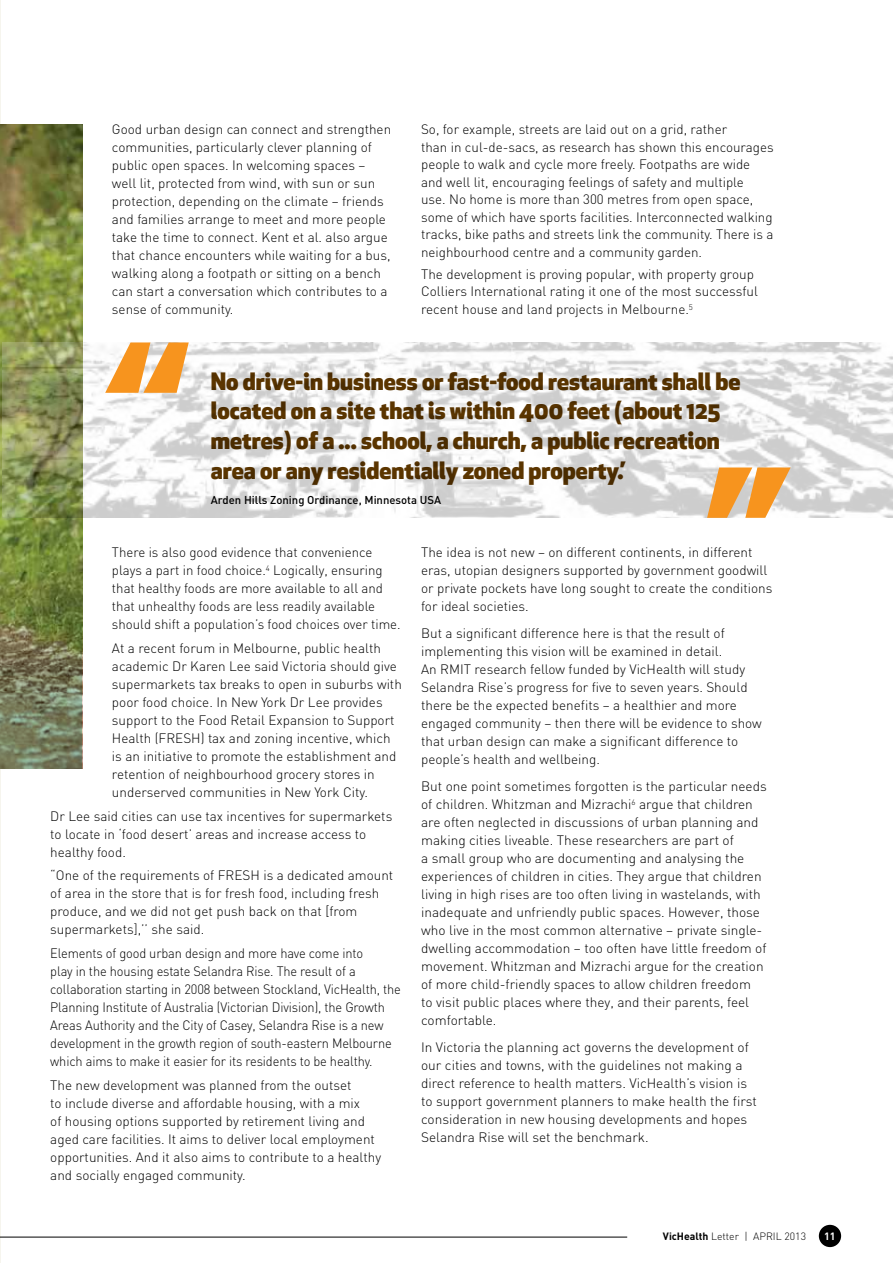
<style>
.page{position:relative;width:893px;height:1263px;background:#fff}
.page>*{position:absolute;margin:0;border:0;box-sizing:border-box;transform-origin:0 0}
.t1{font:italic 700 201.3px "Apex New";color:#f7941e}
.t2{font:800 23.4px/29.5px "Apex New";color:#5c3600}
.t3{font:300 13.5px/18px "DIN";color:#000}
.t4{font:300 13.5px/18px "DIN";color:#000;scale:.95 1}
.t5{font:500 11.25px "DIN";color:#000}
.t6{font:300 10.5px "DIN";color:#000}
.t7{font:700 10.5px "DIN";color:#fff}
.s1{font-weight:700}
</style>
<div class="page">
<hr style="left:0;top:0;width:1px;height:1263px;background:#f6f5ee">
<img style="left:0;top:124px;width:82px;height:445px">
<svg style="left:0;top:569px;width:82px;height:199px;background:#747c51"></svg>
<img style="left:2px;top:342px;width:891px;height:176px">
<hr style="left:0;top:1237px;width:627px;height:1px;background:#000">
<div style="left:819px;top:1225px;width:22px;height:22px;background:#000;border-radius:50%"></div>
<p class="t3" style="left:112px;top:120px;width:281px">Good urban design can connect and strengthen communities, particularly clever planning of public open spaces. I n welcoming spaces – well lit, protected from wind, with sun or sun protection, depending on the climate – friends and families arrange to meet and more people take the time to connect. Kent et al. also argue that chance encounters while waiting for a bus, walking along a footpath or sitting on a bench can start a conversation which contributes to a sense of community.</p>
<p class="t3" style="left:421px;top:120px;width:354px;line-height:17.5px">So, for example, streets are laid out on a grid, rather<br>than in cul-de-sacs, as research has shown this encourages people to walk and cycle more freely. Footpaths are wide and well lit, encouraging feelings of safety and multiple<br>use. No home is more than 300 metres from open space, some of which have sports facilities. I nterconnected walking tracks, bike paths and streets link the community. There is a neighbourhood centre and a community garden.</p>
<p class="t3" style="left:421px;top:265px;width:338px">The development is proving popular, with property group<br>Colliers I nternational rating it one of the most successful recent house and land projects in Melbourne.<sup>5</sup></p>
<h1 class="t1" style="left:101px;top:274px;width:82px">“</h1>
<h2 class="t2" style="left:211px;top:366px;width:531px">No drive-in business or fast-food restaurant shall be located on a site that is within 400 feet (about 125 metres) of a ... school, a church, a public recreation area or any residentially zoned property.’</h2>
<h1 class="t1" style="left:695px;top:399px;width:82px">”</h1>
<p class="t5" style="left:211px;top:493px;width:232px">Arden Hills Zoning Ordinance, Minnesota USA</p>
<p class="t3" style="left:112px;top:543px;width:290px">There is also good evidence that convenience plays a part in food choice.<sup>4</sup> Logically, ensuring that healthy foods are more available to all and that unhealthy foods are less readily available should shift a population’s food choices over time.</p>
<p class="t3" style="left:112px;top:639px;width:291px">At a recent forum in Melbourne, public health academic Dr Karen Lee said Victoria should give supermarkets tax breaks to open in suburbs with poor food choice. I n New York Dr Lee provides support to the Food Retail Expansion to Support Health (FRESH) tax and zoning incentive, which is an initiative to promote the establishment and retention of neighbourhood grocery stores in underserved communities in New York City.</p>
<p class="t3" style="left:50px;top:807px;width:344px">Dr Lee said cities can use tax incentives for supermarkets to locate in ‘food desert’ areas and increase access to healthy food.</p>
<p class="t3" style="left:50px;top:866px;width:345px">“One of the requirements of FRESH is a dedicated amount of area in the store that is for fresh food, including fresh produce, and we did not get push back on that [from supermarkets],’’ she said.</p>
<p class="t4" style="left:50px;top:944px;width:370px">Elements of good urban design and more have come into<br>play in the housing estate Selandra Rise. The result of a collaboration starting in 2008 between Stockland, VicHealth, the Planning I nstitute of Australia (Victorian Division), the Growth Areas Authority and the City of Casey, Selandra Rise is a new development in the growth region of south-eastern Melbourne which aims to make it easier for its residents to be healthy.</p>
<p class="t3" style="left:50px;top:1075px;width:332px">The new development was planned from the outset<br>to include diverse and affordable housing, with a mix<br>of housing options supported by retirement living and aged care facilities. It aims to deliver local employment opportunities. And it also aims to contribute to a healthy and socially engaged community.</p>
<p class="t3" style="left:421px;top:543px;width:353px">The idea is not new – on different continents, in different eras, utopian designers supported by government goodwill or private pockets have long sought to create the conditions for ideal societies.</p>
<p class="t3" style="left:421px;top:624px;width:342px">But a significant difference here is that the result of implementing this vision will be examined in detail.<br>An R MIT research fellow funded by VicHealth will study Selandra Rise’s progress for five to seven years. Should there be the expected benefits – a healthier and more engaged community – then there will be evidence to show that urban design can make a significant difference to people’s health and wellbeing.</p>
<p class="t3" style="left:421px;top:777px;width:347px">But one point sometimes forgotten is the particular needs of children. Whitzman and Mizrachi<sup>6</sup> argue that children are often neglected in discussions of urban planning and making cities liveable. These researchers are part of<br>a small group who are documenting and analysing the experiences of children in cities. They argue that children living in high rises are too often living in wastelands, with inadequate and unfriendly public spaces. However, those who live in the most common alternative – private single&shy;dwelling accommodation – too often have little freedom of movement. Whitzman and Mizrachi argue for the creation of more child-friendly spaces to allow children freedom<br>to visit public places where they, and their parents, feel comfortable.</p>
<p class="t3" style="left:421px;top:1038px;width:337px">I n Victoria the planning act governs the development of our cities and towns, with the guidelines not making a direct reference to health matters. VicHealth’s vision is to support government planners to make health the first consideration in new housing developments and hopes Selandra Rise will set the benchmark.</p>
<p class="t6" style="left:663px;top:1230px;width:145px"><span class="s1">VicHealth</span> Letter | april 2013</p>
<p class="t7" style="left:824px;top:1229px;width:13px">11</p>
</div>
